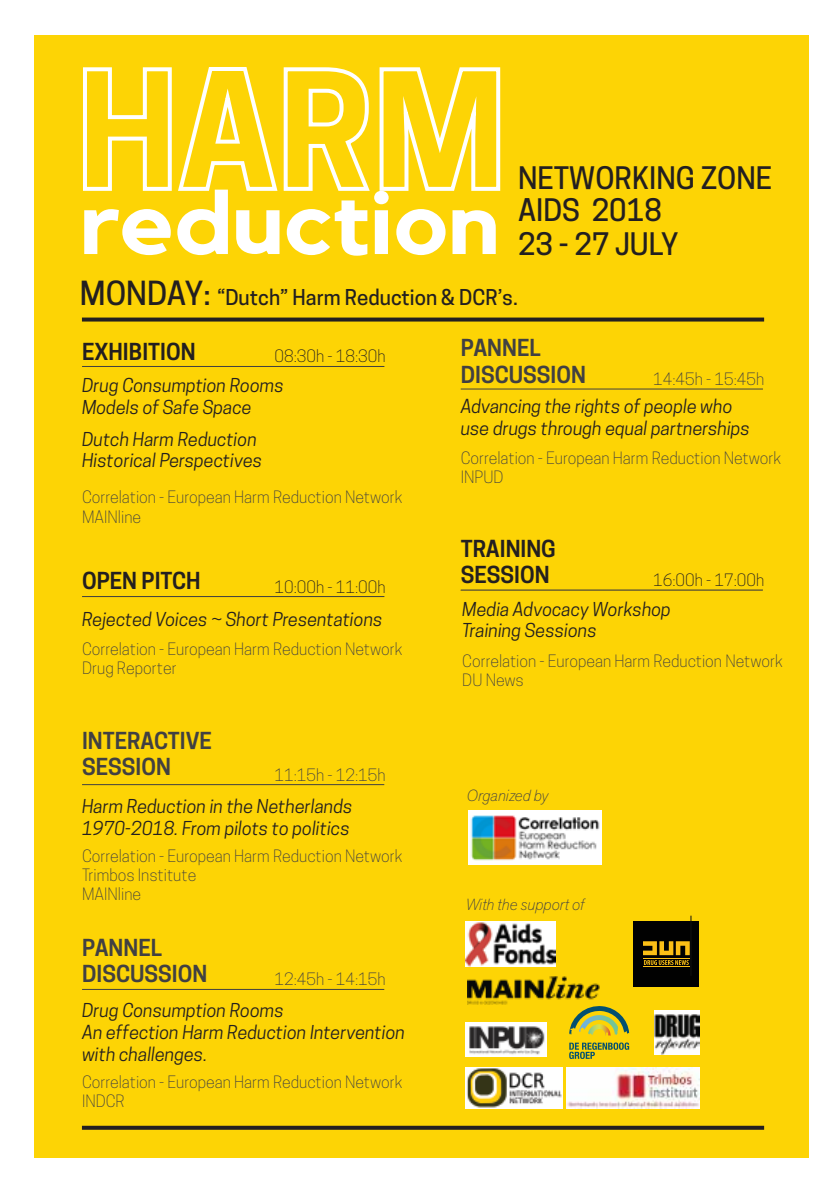
<style>
.page{position:relative;width:840px;height:1191px;background:#fff}
.page>*{position:absolute;margin:0;border:0;box-sizing:border-box;transform-origin:0 0}
.t1{font:700 88.2px "Kollektif";color:#fff;scale:1.08 1}
.t2{font:500 29.2px/32.8px "Cooper Hewitt";color:#231f20}
.t3{font:600 22px/26.4px "Cooper Hewitt";color:#414042}
.t4{font:600 22px/26.4px "Cooper Hewitt";color:#231f20}
.t5{font:500 20.6px "Cooper Hewitt";color:#231f20}
.t6{font:italic 18px/21.6px "Cooper Hewitt";color:#231f20}
.t7{font:300 16px/19.2px "Cooper Hewitt";color:#414042}
.t8{font:300 16px "Cooper Hewitt";color:#231f20}
.t9{font:italic 200 16px "Akzid Grtsk Next";color:#414042}
.s1{font-size:31.2px}
</style>
<div class="page">
<div style="left:34px;top:36px;width:774px;height:1121px;background:#fdd405"></div>
<hr style="left:460px;top:389px;width:302px;height:1px;background:#414042">
<hr style="left:460px;top:589px;width:302px;height:1px;background:#414042">
<hr style="left:82px;top:596px;width:302px;height:1px;background:#414042">
<hr style="left:82px;top:784px;width:302px;height:1px;background:#414042">
<hr style="left:82px;top:989px;width:302px;height:1px;background:#414042">
<hr style="left:82px;top:366px;width:302px;height:1px;background:#414042">
<img style="left:468px;top:810px;width:133px;height:55px">
<img style="left:467px;top:976px;width:133px;height:28px">
<img style="left:465px;top:1022px;width:81px;height:34px">
<img style="left:654px;top:1010px;width:45px;height:45px">
<img style="left:465px;top:1067px;width:97px;height:41px">
<img style="left:566px;top:1067px;width:133px;height:41px">
<svg style="left:569px;top:1006px;width:59px;height:29px"></svg>
<svg style="left:569px;top:1042px;width:59px;height:17px"></svg>
<img style="left:465px;top:922px;width:90px;height:44px">
<svg style="left:82px;top:1125px;width:681px;height:4px;background:#4d411a"></svg>
<svg style="left:82px;top:317px;width:681px;height:4px;background:#40371c"></svg>
<svg style="left:83px;top:67px;width:418px;height:124px"></svg>
<div style="left:633px;top:921px;width:65px;height:65px;background:#010101"></div>
<svg style="left:643px;top:941px;width:46px;height:24px"></svg>
<hr style="left:642px;top:958px;width:47px;height:1px;background:#fbbf16">
<hr style="left:642px;top:966px;width:47px;height:1px;background:#fbbf16">
<h1 class="t1" style="left:80px;top:171px;width:389px">reduction</h1>
<h2 class="t2" style="left:517px;top:162px;width:255px">NETWORKING ZONE<br>AIDS 2018<br>23 - 27 JULY</h2>
<p class="t5" style="left:80px;top:285px;width:439px"><span class="s1">MONDAY:</span> “Dutch” Harm Reduction &amp; DCR’s.</p>
<h3 class="t4" style="left:82px;top:339px;width:115px">EXHIBITION</h3>
<p class="t8" style="left:274px;top:347px;width:113px">08:30h - 18:30h</p>
<p class="t6" style="left:82px;top:375px;width:203px">Drug Consumption Rooms<br>Models of Safe Space</p>
<p class="t6" style="left:82px;top:428px;width:181px">Dutch Harm Reduction<br>Historical Perspectives</p>
<p class="t7" style="left:82px;top:488px;width:322px">Correlation - European Harm Reduction Network<br>MAINline</p>
<h3 class="t4" style="left:82px;top:568px;width:120px">OPEN PITCH</h3>
<p class="t6" style="left:82px;top:608px;width:302px">Rejected Voices ~ Short Presentations</p>
<p class="t8" style="left:274px;top:577px;width:113px">10:00h - 11:00h</p>
<p class="t7" style="left:82px;top:639px;width:322px">Correlation - European Harm Reduction Network<br>Drug Reporter</p>
<h3 class="t3" style="left:82px;top:727px;width:131px">INTERACTIVE<br>SESSION</h3>
<p class="t7" style="left:274px;top:765px;width:113px">11:15h - 12:15h</p>
<p class="t6" style="left:82px;top:795px;width:272px">Harm Reduction in the Netherlands<br>1970-2018. From pilots to politics</p>
<p class="t7" style="left:82px;top:846px;width:322px">Correlation - European Harm Reduction Network<br>Trimbos Institute<br>MAINline</p>
<h3 class="t3" style="left:82px;top:934px;width:127px">PANNEL<br>DISCUSSION</h3>
<p class="t6" style="left:82px;top:999px;width:324px">Drug Consumption Rooms<br>An effection Harm Reduction Intervention with challenges.</p>
<p class="t7" style="left:82px;top:1072px;width:322px">Correlation - European Harm Reduction Network<br>INDCR</p>
<p class="t7" style="left:274px;top:969px;width:113px">12:45h - 14:15h</p>
<h3 class="t3" style="left:460px;top:335px;width:127px">PANNEL<br>DISCUSSION</h3>
<p class="t7" style="left:652px;top:369px;width:113px">14:45h - 15:45h</p>
<p class="t6" style="left:460px;top:395px;width:290px">Advancing the rights of people who use drugs through equal partnerships</p>
<p class="t7" style="left:460px;top:448px;width:322px">Correlation - European Harm Reduction Network<br>INPUD</p>
<h3 class="t4" style="left:460px;top:535px;width:97px">TRAINING<br>SESSION</h3>
<p class="t8" style="left:652px;top:570px;width:113px">16:00h - 17:00h</p>
<p class="t6" style="left:462px;top:598px;width:210px">Media Advocacy Workshop<br>Training Sessions</p>
<p class="t7" style="left:462px;top:651px;width:322px">Correlation - European Harm Reduction Network<br>DU News</p>
<p class="t9" style="left:466px;top:785px;width:83px">Organized by</p>
<p class="t9" style="left:465px;top:893px;width:120px">With the support of</p>
</div>
